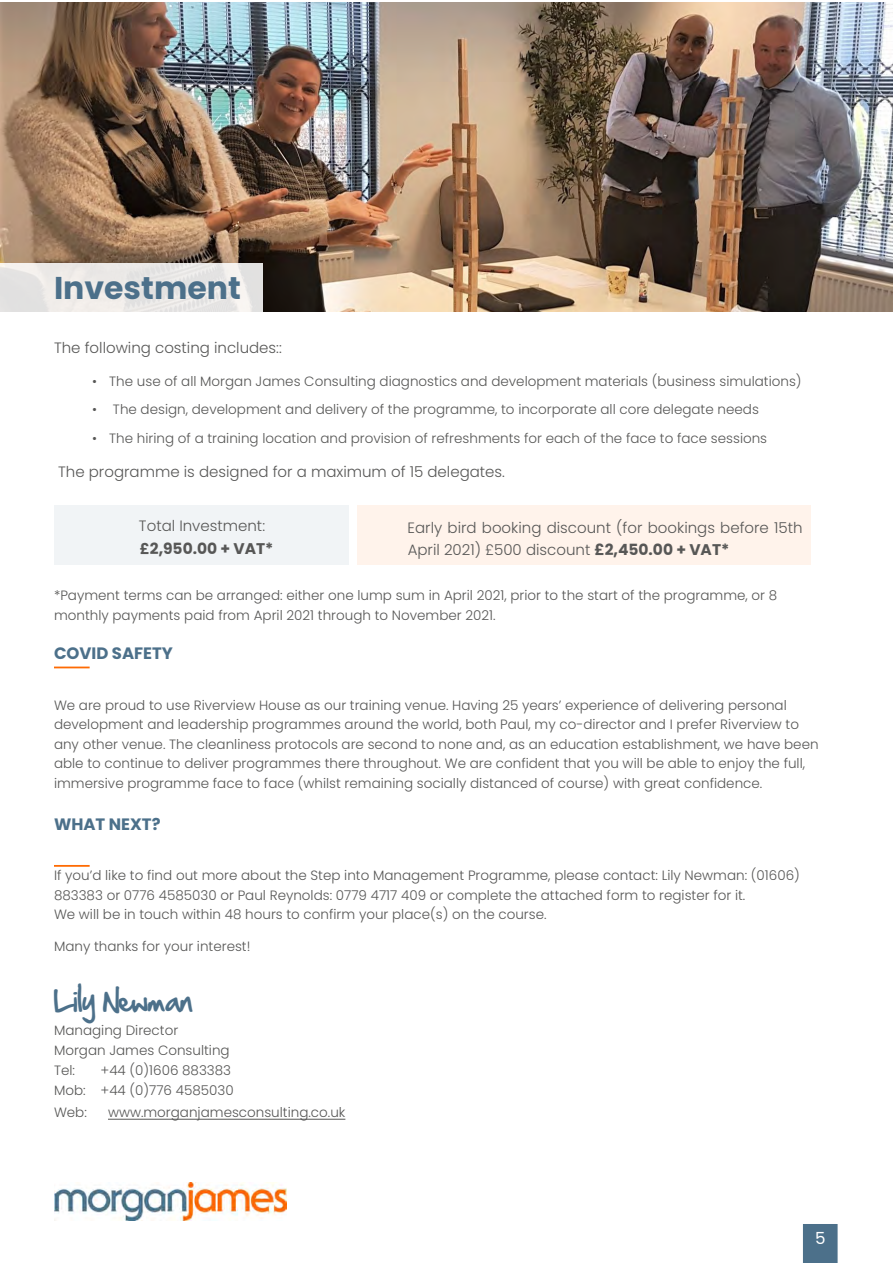
<style>
.page{position:relative;width:893px;height:1263px;background:#fff}
.page>*{position:absolute;margin:0;border:0;box-sizing:border-box;transform-origin:0 0}
.t1{font:700 31.5px "Poppins";color:#4c708a}
.t2{font:25.5px "Hand Of Sean";color:#4c708a}
.t3{font:16.65px "Poppins";color:#fff}
.t4{font:700 16.5px "Poppins";color:#4c708a}
.t5{font:700 15.45px "Poppins";color:#575756}
.t6{font:300 15px/21.5px "Poppins";color:#575756}
.t7{font:300 13.5px/19.5px "Poppins";color:#575756}
.s1{font-size:15px}
.s2{font-weight:700;font-size:15.45px}
</style>
<div class="page">
<img style="left:0;top:2px;width:893px;height:310px">
<div style="left:54px;top:505px;width:295px;height:59px;background:#f1f4f6"></div>
<div style="left:357px;top:505px;width:454px;height:59px;background:#fff3eb"></div>
<hr style="left:54px;top:666px;width:36px;height:2px;background:#fe6b03">
<hr style="left:54px;top:865px;width:36px;height:2px;background:#fe6b03">
<hr style="left:108px;top:1119px;width:237px;height:1px;background:#575756">
<div style="left:0;top:264px;width:263px;height:48px;background:#eae8e6"></div>
<svg style="left:803px;top:1224px;width:35px;height:39px"></svg>
<img style="left:54px;top:1182px;width:233px;height:38px">
<h1 class="t1" style="left:54px;top:270px;width:188px">Investment</h1>
<p class="t6" style="left:54px;top:337px;width:229px">The following costing includes::</p>
<p class="t7" style="left:92px;top:371px;width:711px">• The use of all Morgan James Consulting diagnostics and development materials (business simulations)</p>
<p class="t7" style="left:92px;top:399px;width:668px">• The design, development and delivery of the programme, to incorporate all core delegate needs</p>
<p class="t7" style="left:92px;top:429px;width:676px">• The hiring of a training location and provision of refreshments for each of the face to face sessions</p>
<p class="t6" style="left:58px;top:461px;width:448px">The programme is designed for a maximum of 15 delegates.</p>
<p class="t6" style="left:139px;top:515px;width:128px">Total Investment:</p>
<p class="t5" style="left:140px;top:540px;width:135px"><span class="s1">£</span>2,950.00 + VAT*</p>
<p class="t6" style="left:408px;top:517px;width:396px">Early bird booking discount (for bookings before 15th<br>April 2021) £500 discount <span class="s2">£2,450.00 + VAT*</span></p>
<p class="t7" style="left:54px;top:586px;width:725px">*Payment terms can be arranged: either one lump sum in April 2021, prior to the start of the programme, or 8 monthly payments paid from April 2021 through to November 2021.</p>
<p class="t4" style="left:54px;top:644px;width:121px">COVID SAFETY</p>
<p class="t7" style="left:54px;top:695px;width:766px">We are proud to use Riverview House as our training venue. Having 25 years’ experience of delivering personal development and leadership programmes around the world, both Paul, my co-director and I prefer Riverview to any other venue. The cleanliness protocols are second to none and, as an education establishment, we have been able to continue to deliver programmes there throughout. We are confident that you will be able to enjoy the full, immersive programme face to face (whilst remaining socially distanced of course) with great confidence.</p>
<p class="t4" style="left:54px;top:814px;width:108px">WHAT NEXT?</p>
<p class="t7" style="left:54px;top:866px;width:747px">If you’d like to find out more about the Step into Management Programme, please contact: Lily Newman: (01606)<br>883383 or 0776 4585030 or Paul Reynolds: 0779 4717 409 or complete the attached form to register for it.<br>We will be in touch within 48 hours to confirm your place(s) on the course.</p>
<p class="t7" style="left:54px;top:937px;width:198px">Many thanks for your interest!</p>
<h2 class="t2" style="left:54px;top:978px;width:140px">Lily Newman</h2>
<p class="t7" style="left:54px;top:1020px;width:177px;line-height:20.2px">Managing Director<br>Morgan James Consulting<br>Tel:</p>
<p class="t7" style="left:54px;top:1060px;width:181px;line-height:20.2px;text-align:right">+44 (0)1606 883383<br>Mob: +44 (0)776 4585030</p>
<p class="t7" style="left:54px;top:1102px;width:34px">Web:</p>
<p class="t7" style="left:108px;top:1102px;width:239px">www.morganjamesconsulting.co.uk</p>
<p class="t3" style="left:815px;top:1229px;width:12px">5</p>
</div>
